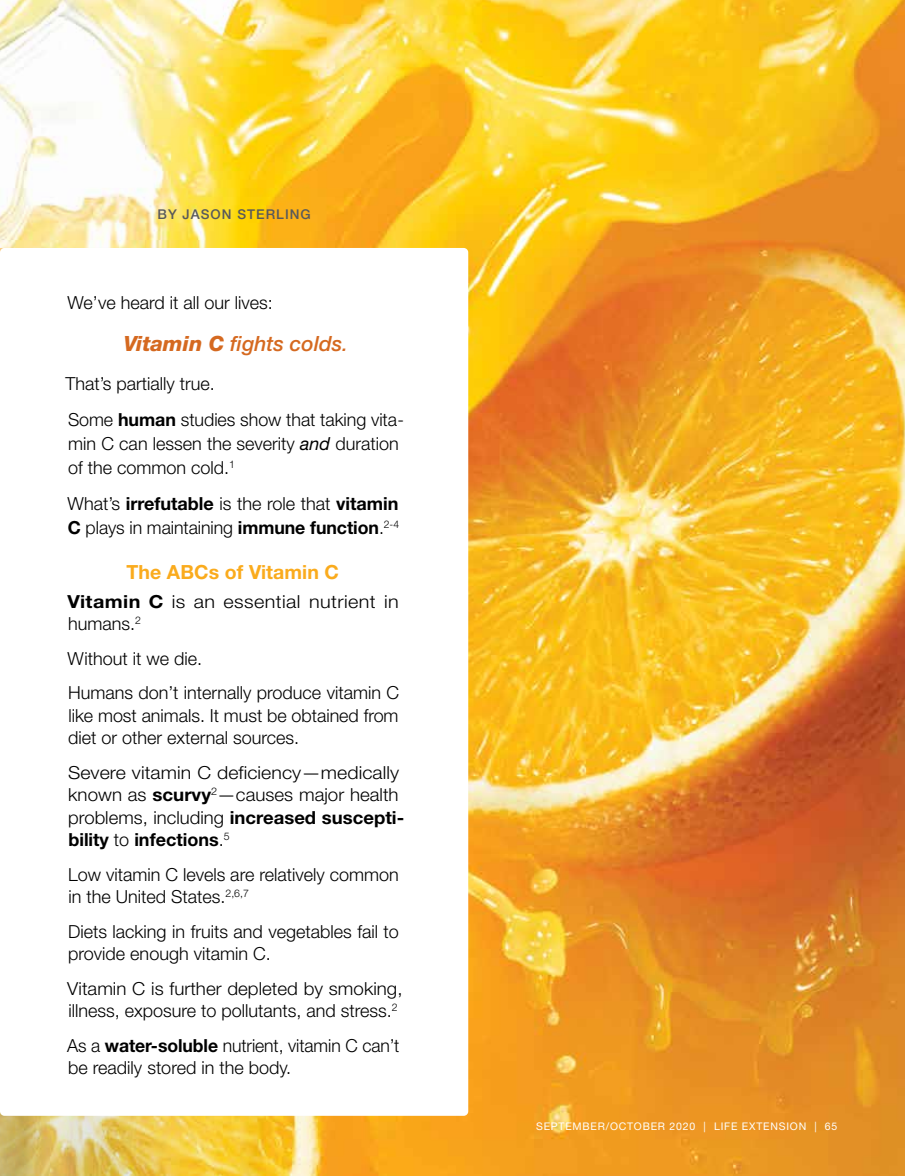
<style>
.page{position:relative;width:905px;height:1176px;background:#fff}
.page>*{position:absolute;margin:0;border:0;box-sizing:border-box;transform-origin:0 0}
.t1{font:italic 500 21px "Helvetica Neue";color:#d56920}
.t2{font:700 19.5px "Helvetica Neue";letter-spacing:.005em;color:#faab1d}
.t3{font:300 18px/22.5px "Helvetica Neue";color:#000}
.t4{font:300 18px/22.5px "Helvetica Neue";color:#000;scale:1.08 1}
.t5{font:300 18px/22.5px "Helvetica Neue";color:#000;scale:1.04 1}
.t6{font:300 18px/22.5px "Helvetica Neue";letter-spacing:.02em;color:#000;scale:1.1 1}
.t7{font:500 13.5px "Helvetica Neue";letter-spacing:.075em;color:#58595b}
.t8{font:10.5px "Helvetica Neue";letter-spacing:.075em;color:#fff}
.s1{font-weight:800}
.s2{font-size:18px}
.s3{font-weight:700}
.s4{font-weight:400;font-style:italic}
</style>
<div class="page">
<img style="left:338px;top:0;width:566px;height:1175px">
<img style="left:0;top:0;width:338px;height:1175px">
<div style="left:0;top:248px;width:468px;height:867px;background:#fff;border-radius:4px"></div>
<p class="t7" style="left:157px;top:206px;width:155px">BY JASON STERLING</p>
<p class="t3" style="left:68px;top:291px;width:207px">We’ve heard it all our lives:</p>
<p class="t1" style="left:124px;top:331px;width:225px"><span class="s1">Vitamin C</span> fights colds<span class="s2">.</span></p>
<p class="t3" style="left:66px;top:365px;width:340px;line-height:36px">That’s partially true.<br>Some <span class="s3">human</span> studies show that taking vita-</p>
<p class="t3" style="left:68px;top:431px;width:332px;line-height:24px">min C can lessen the severity <span class="s4">and</span> duration of the common cold.<sup>1</sup></p>
<p class="t3" style="left:68px;top:491px;width:333px;line-height:24px">What’s <span class="s3">irrefutable</span> is the role that <span class="s3">vitamin<br>C</span> plays in maintaining <span class="s3">immune function</span>.<sup>2-4</sup></p>
<p class="t2" style="left:126px;top:560px;width:214px">The ABCs of Vitamin C</p>
<p class="t6" style="left:68px;top:589px;width:303px"><span class="s3">Vitamin C</span> is an essential nutrient in humans.<sup>2</sup></p>
<p class="t3" style="left:68px;top:640px;width:333px;line-height:34.5px">Without it we die.<br>Humans don’t internally produce vitamin C</p>
<p class="t3" style="left:68px;top:703px;width:332px">like most animals. It must be obtained from diet or other external sources.</p>
<p class="t4" style="left:68px;top:760px;width:313px">Severe vitamin C deficiency—medically known as <span class="s3">scurvy</span><sup>2</sup>—causes major health problems, including <span class="s3">increased suscepti&shy;bility</span> to <span class="s3">infections</span>.<sup>5</sup></p>
<p class="t3" style="left:68px;top:862px;width:332px">Low vitamin C levels are relatively common in the United States.<sup>2,6,7</sup></p>
<p class="t3" style="left:68px;top:919px;width:332px">Diets lacking in fruits and vegetables fail to provide enough vitamin C.</p>
<p class="t5" style="left:67px;top:976px;width:324px">Vitamin C is further depleted by smoking, illness, exposure to pollutants, and stress.<sup>2</sup></p>
<p class="t3" style="left:67px;top:1033px;width:334px">As a <span class="s3">water-soluble</span> nutrient, vitamin C can’t be readily stored in the body.</p>
<p class="t8" style="left:536px;top:1119px;width:303px">SEPTEMBER/OCTOBER 2020 | LIFE EXTENSION | 65</p>
</div>
